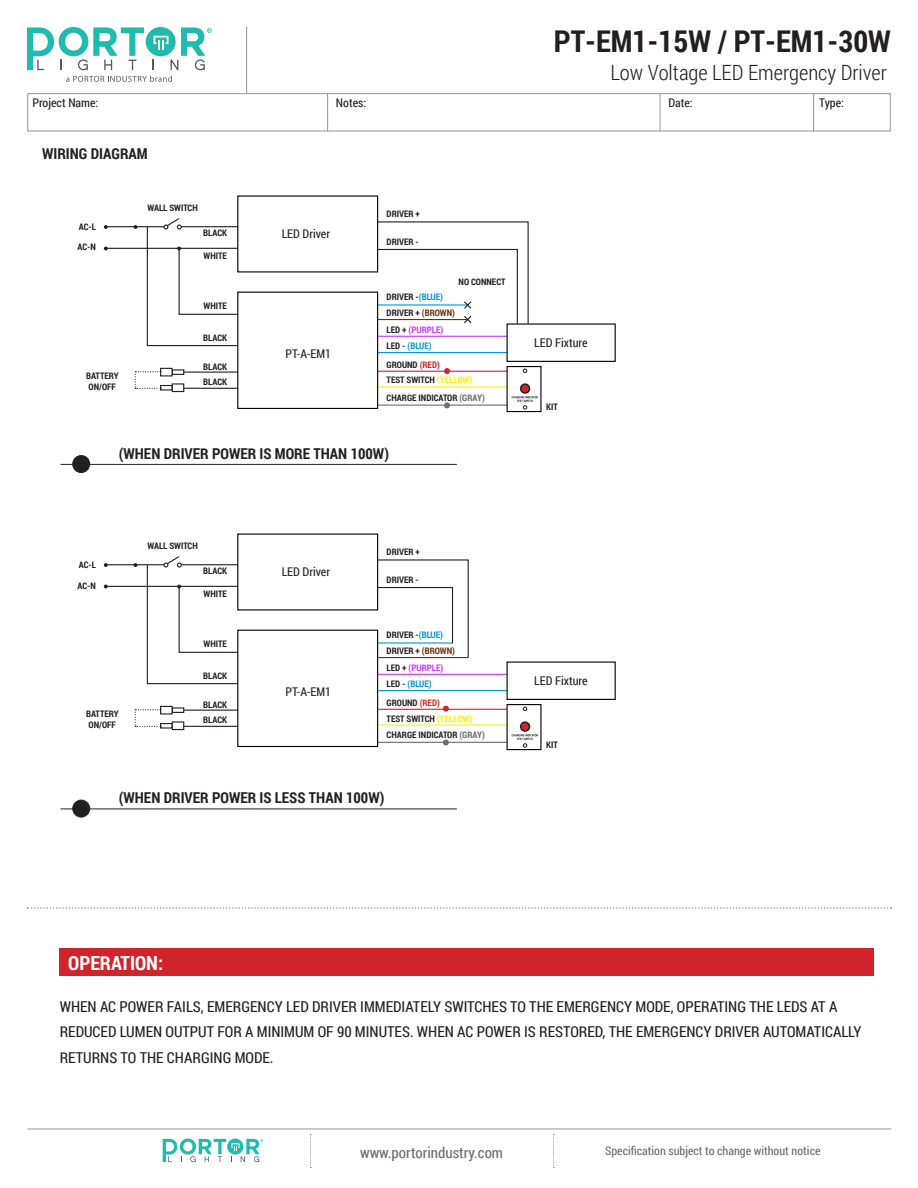
<style>
.page{position:relative;width:918px;height:1188px;background:#fff}
.page>*{position:absolute;margin:0;border:0;box-sizing:border-box;transform-origin:0 0}
.t1{font:700 30px "Roboto Condensed";color:#231f20}
.t2{font:300 21px "Roboto Condensed";color:#231f20}
.t3{font:700 19.5px "Roboto Condensed";color:#fff}
.t4{font:15px/25.5px "Roboto Condensed";color:#231f20}
.t5{font:700 15px "Roboto Condensed";color:#231f20}
.t6{font:15px "Roboto Condensed";color:#6c6d70}
.t7{font:12px "Roboto Condensed";color:#231f20}
.t8{font:12px "Roboto Condensed";color:#6c6d70}
.t9{font:700 9px "Roboto Condensed";color:#231f20}
.t10{font:700 9px "Roboto Condensed";color:#c3f}
.t11{font:700 9px "Roboto Condensed";color:#0096db}
.s1{color:#0096db}
.s2{color:#6b300d}
.s3{color:#231f20}
.s4{color:#d1232a}
.s5{color:#fff101}
.s6{color:#6c6d70}
</style>
<div class="page">
<hr style="left:177px;top:710px;width:61px;height:1px;background:#231f20">
<hr style="left:177px;top:372px;width:61px;height:1px;background:#231f20">
<hr style="left:177px;top:726px;width:61px;height:1px;background:#231f20">
<hr style="left:177px;top:388px;width:61px;height:1px;background:#231f20">
<hr style="left:377px;top:690px;width:131px;height:1px;background:#0096db">
<hr style="left:377px;top:352px;width:131px;height:1px;background:#0096db">
<hr style="left:377px;top:709px;width:131px;height:1px;background:#d1232a">
<hr style="left:377px;top:371px;width:131px;height:1px;background:#ed028c">
<hr style="left:377px;top:724px;width:131px;height:2px;background:#fff101">
<hr style="left:377px;top:386px;width:131px;height:2px;background:#fff101">
<hr style="left:377px;top:742px;width:131px;height:1px;background:#6c6d70">
<hr style="left:377px;top:405px;width:131px;height:1px;background:#6c6d70">
<hr style="left:377px;top:674px;width:131px;height:1px;background:#c3f">
<hr style="left:377px;top:336px;width:131px;height:1px;background:#c3f">
<svg style="left:376px;top:559px;width:93px;height:100px"></svg>
<div style="left:146px;top:27px;width:30px;height:29px;background:#20bbaf;border-radius:50%"></div>
<svg style="left:153px;top:27px;width:59px;height:43px"></svg>
<svg style="left:27px;top:27px;width:117px;height:43px"></svg>
<svg style="left:66px;top:76px;width:106px;height:6px"></svg>
<svg style="left:163px;top:1139px;width:100px;height:23px"></svg>
<div style="left:27px;top:93px;width:864px;height:38px;border:1px solid #939598"></div>
<hr style="left:246px;top:27px;width:1px;height:66px;background:#939598">
<svg style="left:27px;top:907px;width:865px;height:2px"></svg>
<svg style="left:310px;top:1134px;width:1px;height:34px"></svg>
<svg style="left:553px;top:1134px;width:1px;height:34px"></svg>
<hr style="left:27px;top:1129px;width:864px;height:1px;background:#939598">
<hr style="left:813px;top:93px;width:1px;height:38px;background:#939598">
<hr style="left:660px;top:93px;width:1px;height:38px;background:#939598">
<hr style="left:327px;top:93px;width:1px;height:38px;background:#939598">
<div style="left:59px;top:948px;width:815px;height:28px;background:#d1232a"></div>
<hr style="left:60px;top:464px;width:397px;height:1px;background:#231f20">
<hr style="left:60px;top:809px;width:397px;height:1px;background:#231f20">
<div style="left:73px;top:456px;width:17px;height:17px;background:#231f20;border-radius:50%"></div>
<div style="left:72px;top:455px;width:18px;height:18px;border:1px solid #231f20;border-radius:50%"></div>
<div style="left:73px;top:800px;width:17px;height:17px;background:#231f20;border-radius:50%"></div>
<div style="left:72px;top:800px;width:18px;height:17px;border:1px solid #231f20;border-radius:50%"></div>
<div style="left:237px;top:534px;width:141px;height:77px;background:#fff"></div>
<div style="left:507px;top:662px;width:109px;height:38px;background:#fff;border:1px solid #000"></div>
<div style="left:507px;top:323px;width:109px;height:39px;background:#fff;border:1px solid #000"></div>
<div style="left:507px;top:704px;width:35px;height:46px;background:#fff;border:1px solid #000"></div>
<div style="left:507px;top:366px;width:35px;height:46px;background:#fff;border:1px solid #000"></div>
<svg style="left:104px;top:555px;width:139px;height:130px"></svg>
<svg style="left:104px;top:217px;width:139px;height:130px"></svg>
<div style="left:160px;top:706px;width:13px;height:9px;border:1px solid #231f20"></div>
<div style="left:160px;top:368px;width:13px;height:8px;border:1px solid #231f20"></div>
<div style="left:172px;top:721px;width:12px;height:9px;border:1px solid #231f20"></div>
<div style="left:172px;top:383px;width:12px;height:9px;border:1px solid #231f20"></div>
<svg style="left:135px;top:707px;width:50px;height:22px"></svg>
<svg style="left:135px;top:369px;width:50px;height:22px"></svg>
<hr style="left:378px;top:657px;width:90px;height:1px;background:#6b300d">
<hr style="left:377px;top:642px;width:76px;height:2px;background:#0096db">
<div style="left:237px;top:630px;width:141px;height:117px;background:#fff;border:1px solid #000"></div>
<div style="left:237px;top:292px;width:141px;height:117px;background:#fff;border:1px solid #000"></div>
<div style="left:521px;top:722px;width:9px;height:9px;background:#d1232a;border-radius:50%"></div>
<div style="left:520px;top:721px;width:10px;height:11px;border:2px solid #231f20;border-radius:50%"></div>
<svg style="left:443px;top:706px;width:6px;height:6px"></svg>
<svg style="left:443px;top:740px;width:6px;height:6px"></svg>
<div style="left:521px;top:384px;width:9px;height:9px;background:#d1232a;border-radius:50%"></div>
<div style="left:520px;top:383px;width:10px;height:11px;border:2px solid #231f20;border-radius:50%"></div>
<svg style="left:523px;top:707px;width:4px;height:4px"></svg>
<svg style="left:523px;top:369px;width:4px;height:4px"></svg>
<svg style="left:512px;top:734px;width:26px;height:14px"></svg>
<svg style="left:512px;top:396px;width:26px;height:14px"></svg>
<svg style="left:376px;top:221px;width:153px;height:104px"></svg>
<svg style="left:444px;top:368px;width:6px;height:6px"></svg>
<svg style="left:444px;top:402px;width:6px;height:6px"></svg>
<p class="t1" style="left:554px;top:20px;width:339px">PT-EM1-15W / PT-EM1-30W</p>
<h2 class="t2" style="left:610px;top:58px;width:278px">Low Voltage LED Emergency Driver</h2>
<p class="t7" style="left:32px;top:95px;width:68px">Project Name:</p>
<p class="t7" style="left:819px;top:95px;width:26px">Type:</p>
<p class="t7" style="left:336px;top:95px;width:32px">Notes:</p>
<p class="t7" style="left:669px;top:95px;width:26px">Date:</p>
<p class="t5" style="left:42px;top:143px;width:107px">WIRING DIAGRAM</p>
<p class="t9" style="left:79px;top:220px;width:19px">AC-L</p>
<p class="t9" style="left:78px;top:241px;width:20px">AC-N</p>
<p class="t9" style="left:86px;top:369px;width:34px">BATTERY</p>
<p class="t9" style="left:89px;top:380px;width:29px">ON/OFF</p>
<p class="t9" style="left:147px;top:202px;width:52px">WALL SWITCH</p>
<p class="t9" style="left:203px;top:227px;width:25px">BLACK</p>
<p class="t9" style="left:204px;top:249px;width:25px">WHITE</p>
<p class="t9" style="left:204px;top:300px;width:25px">WHITE</p>
<p class="t9" style="left:203px;top:331px;width:25px">BLACK</p>
<p class="t9" style="left:203px;top:360px;width:25px">BLACK</p>
<p class="t9" style="left:203px;top:376px;width:25px">BLACK</p>
<p class="t7" style="left:282px;top:226px;width:50px">LED Driver</p>
<p class="t7" style="left:286px;top:345px;width:47px">PT-A-EM1</p>
<p class="t9" style="left:387px;top:207px;width:35px">DRIVER +</p>
<p class="t9" style="left:387px;top:236px;width:34px">DRIVER -</p>
<p class="t9" style="left:387px;top:291px;width:58px">DRIVER -<span class="s1">(BLUE)</span></p>
<p class="t9" style="left:459px;top:276px;width:48px">NO CONNECT</p>
<p class="t9" style="left:387px;top:306px;width:70px">DRIVER + <span class="s2">(BROWN)</span></p>
<p class="t10" style="left:387px;top:323px;width:58px"><span class="s3">LED +</span> (PURPLE)</p>
<p class="t11" style="left:387px;top:339px;width:47px"><span class="s3">LED -</span> (BLUE)</p>
<p class="t9" style="left:387px;top:358px;width:55px">GROUND <span class="s4">(RED)</span></p>
<p class="t9" style="left:387px;top:374px;width:87px">TEST SWITCH <span class="s5">(YELLOW)</span></p>
<p class="t9" style="left:387px;top:391px;width:100px">CHARGE INDICATOR <span class="s6">(GRAY)</span></p>
<p class="t5" style="left:119px;top:443px;width:272px">(WHEN DRIVER POWER IS MORE THAN 100W)</p>
<p class="t7" style="left:534px;top:334px;width:55px">LED Fixture</p>
<p class="t9" style="left:546px;top:401px;width:13px">KIT</p>
<p class="t9" style="left:79px;top:558px;width:19px">AC-L</p>
<p class="t9" style="left:78px;top:579px;width:20px">AC-N</p>
<p class="t9" style="left:86px;top:707px;width:34px">BATTERY</p>
<p class="t9" style="left:89px;top:718px;width:29px">ON/OFF</p>
<p class="t9" style="left:147px;top:540px;width:52px">WALL SWITCH</p>
<p class="t9" style="left:203px;top:565px;width:25px">BLACK</p>
<p class="t9" style="left:204px;top:587px;width:25px">WHITE</p>
<p class="t9" style="left:204px;top:638px;width:25px">WHITE</p>
<p class="t9" style="left:203px;top:669px;width:25px">BLACK</p>
<p class="t9" style="left:203px;top:698px;width:25px">BLACK</p>
<p class="t9" style="left:203px;top:714px;width:25px">BLACK</p>
<p class="t7" style="left:282px;top:564px;width:50px">LED Driver</p>
<p class="t7" style="left:286px;top:683px;width:47px">PT-A-EM1</p>
<p class="t9" style="left:387px;top:545px;width:35px">DRIVER +</p>
<p class="t9" style="left:387px;top:574px;width:34px">DRIVER -</p>
<p class="t9" style="left:387px;top:629px;width:58px">DRIVER -<span class="s1">(BLUE)</span></p>
<p class="t9" style="left:387px;top:644px;width:70px">DRIVER + <span class="s2">(BROWN)</span></p>
<p class="t10" style="left:387px;top:661px;width:58px"><span class="s3">LED +</span> (PURPLE)</p>
<p class="t11" style="left:387px;top:678px;width:47px"><span class="s3">LED -</span> (BLUE)</p>
<p class="t9" style="left:387px;top:696px;width:55px">GROUND <span class="s4">(RED)</span></p>
<p class="t9" style="left:387px;top:712px;width:87px">TEST SWITCH <span class="s5">(YELLOW)</span></p>
<p class="t9" style="left:387px;top:729px;width:100px">CHARGE INDICATOR <span class="s6">(GRAY)</span></p>
<p class="t5" style="left:119px;top:787px;width:267px">(WHEN DRIVER POWER IS LESS THAN 100W)</p>
<p class="t7" style="left:534px;top:672px;width:55px">LED Fixture</p>
<p class="t9" style="left:546px;top:739px;width:13px">KIT</p>
<p class="t3" style="left:68px;top:949px;width:96px">OPERATION:</p>
<p class="t4" style="left:60px;top:993px;width:803px">WHEN AC POWER FAILS, EMERGENCY LED DRIVER IMMEDIATELY SWITCHES TO THE EMERGENCY MODE, OPERATING THE LEDS AT A<br>REDUCED LUMEN OUTPUT FOR A MINIMUM OF 90 MINUTES. WHEN AC POWER IS RESTORED, THE EMERGENCY DRIVER AUTOMATICALLY<br>RETURNS TO THE CHARGING MODE.</p>
<p class="t6" style="left:360px;top:1142px;width:145px">www.portorindustry.com</p>
<p class="t8" style="left:605px;top:1142px;width:217px">Specification subject to change without notice</p>
</div>
